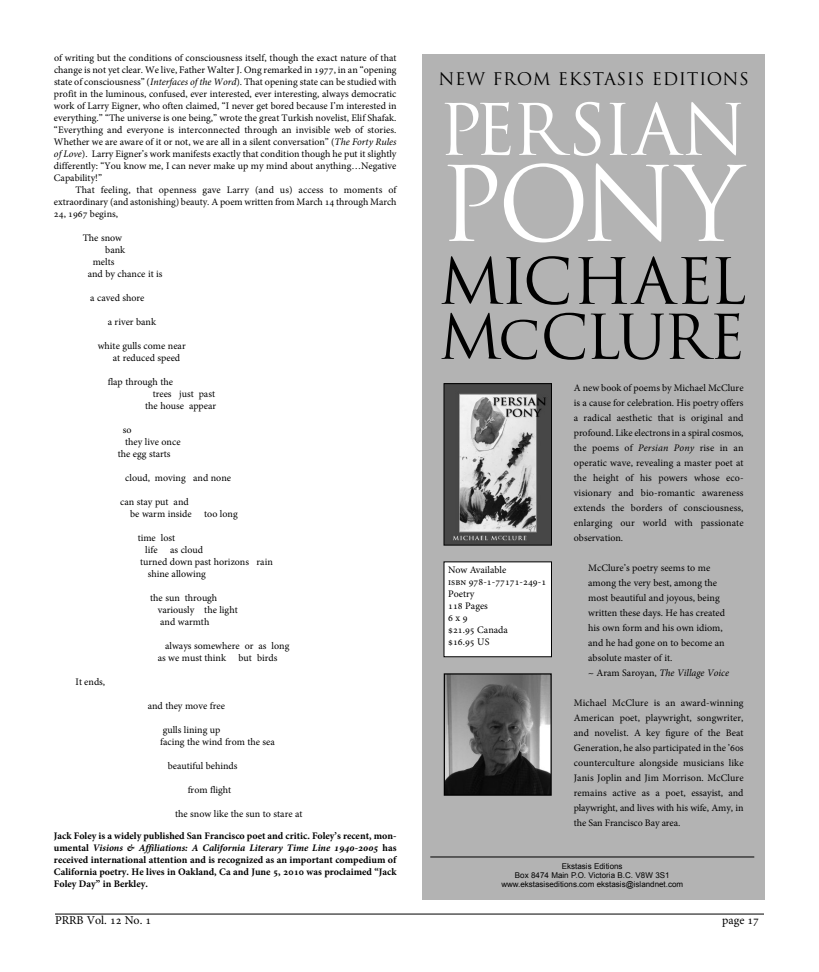
<style>
.page{position:relative;width:819px;height:972px;background:#fff}
.page>*{position:absolute;margin:0;border:0;box-sizing:border-box;transform-origin:0 0}
.t1{font:101px "Trajan Pro";color:#fff}
.t2{font:69px "Trajan Pro";letter-spacing:-.03em;color:#fff}
.t3{font:62px "Trajan Pro";letter-spacing:-.03em;color:#000}
.t4{font:60px "Trajan Pro";letter-spacing:-.055em;color:#000}
.t5{font:17px "Trajan Pro";letter-spacing:.035em;color:#000}
.t6{font:12px "Minion Pro";color:#000}
.t7{font:10px/15px "Minion Pro";color:#000}
.t8{font:700 10px/12px "Minion Pro";color:#000;text-align:justify}
.t9{font:8px/9px "Arial";color:#000;text-align:center}
.s1{font-style:italic}
</style>
<div class="page">
<hr style="left:55px;top:914px;width:709px;height:1px;background:#000">
<div style="left:422px;top:54px;width:343px;height:846px;background:#b3b3b3"></div>
<div style="left:444px;top:562px;width:107px;height:94px;background:#fff"></div>
<img style="left:446px;top:385px;width:104px;height:158px">
<div style="left:444px;top:383px;width:108px;height:162px;border:1px solid #000"></div>
<img style="left:446px;top:675px;width:104px;height:119px">
<div style="left:444px;top:673px;width:108px;height:123px;border:1px solid #000"></div>
<hr style="left:430px;top:856px;width:324px;height:1px;background:#000">
<p class="t7" style="left:54px;top:53px;width:344px;line-height:12px;text-align:justify">of writing but the conditions of consciousness itself, though the exact nature of that change is not yet clear. We live, Father Walter J. Ong remarked in 1977, in an “opening state of consciousness” (<span class="s1">Interfaces of the Word</span>). That opening state can be studied with profit in the luminous, confused, ever interested, ever interesting, always democratic work of Larry Eigner, who often claimed, “I never get bored because I’m interested in everything.” “The universe is one being,” wrote the great Turkish novelist, Elif Shafak. “Everything and everyone is interconnected through an invisible web of stories.<br>Whether we are aware of it or not, we are all in a silent conversation” (<span class="s1">The Forty Rules of Love</span>). Larry Eigner’s work manifests exactly that condition though he put it slightly differently: “You know me, I can never make up my mind about anything…Negative Capability!”</p>
<p class="t7" style="left:54px;top:185px;width:344px;line-height:12px;text-align:justify;text-indent:22px">That feeling, that openness gave Larry (and us) access to moments of extraordinary (and astonishing) beauty. A poem written from March 14 through March 24, 1967 begins,</p>
<p class="t7" style="left:83px;top:231px;width:41px">The snow</p>
<p class="t7" style="left:105px;top:243px;width:21px">bank</p>
<p class="t7" style="left:93px;top:255px;width:23px">melts</p>
<p class="t7" style="left:88px;top:267px;width:76px">and by chance it is</p>
<p class="t7" style="left:90px;top:291px;width:56px">a caved shore</p>
<p class="t7" style="left:108px;top:315px;width:50px">a river bank</p>
<p class="t7" style="left:113px;top:341px;width:74px;line-height:12px;text-indent:-15px">white gulls come near at reduced speed</p>
<p class="t7" style="left:108px;top:375px;width:67px">flap through the</p>
<p class="t7" style="left:153px;top:387px;width:64px">trees just past</p>
<p class="t7" style="left:145px;top:399px;width:73px">the house appear</p>
<p class="t7" style="left:123px;top:423px;width:10px">so</p>
<p class="t7" style="left:125px;top:435px;width:57px">they live once</p>
<p class="t7" style="left:118px;top:447px;width:54px">the egg starts</p>
<p class="t7" style="left:125px;top:471px;width:107px">cloud, moving and none</p>
<p class="t7" style="left:130px;top:497px;width:109px;line-height:12px;text-indent:-10px">can stay put and<br>be warm inside too long</p>
<p class="t7" style="left:138px;top:531px;width:39px">time lost</p>
<p class="t7" style="left:145px;top:543px;width:59px">life as cloud</p>
<p class="t7" style="left:140px;top:555px;width:134px">turned down past horizons rain</p>
<p class="t7" style="left:148px;top:567px;width:60px">shine allowing</p>
<p class="t7" style="left:158px;top:593px;width:82px;line-height:12px;text-indent:-7px">the sun through variously the light and warmth</p>
<p class="t7" style="left:158px;top:641px;width:133px;line-height:12px;text-indent:7px">always somewhere or as long as we must think but birds</p>
<p class="t7" style="left:76px;top:675px;width:31px">It ends,</p>
<p class="t7" style="left:148px;top:699px;width:79px">and they move free</p>
<p class="t7" style="left:160px;top:725px;width:116px;line-height:12px">gulls lining up<br>facing the wind from the sea</p>
<p class="t7" style="left:168px;top:759px;width:71px">beautiful behinds</p>
<p class="t7" style="left:188px;top:783px;width:45px">from flight</p>
<p class="t7" style="left:175px;top:807px;width:129px">the snow like the sun to stare at</p>
<p class="t8" style="left:54px;top:831px;width:344px">Jack Foley is a widely published San Francisco poet and critic. Foley’s recent, mon&shy;umental <span class="s1">Visions &amp; Affiliations: A California Literary Time Line 1940-2005</span> has received international attention and is recognized as an important compedium of California poetry. He lives in Oakland, Ca and June 5, 2010 was proclaimed “Jack Foley Day” in Berkley.</p>
<p class="t6" style="left:55px;top:916px;width:98px">PRRB Vol. 12 No. 1</p>
<p class="t6" style="left:722px;top:916px;width:38px">page 17</p>
<h3 class="t5" style="left:438px;top:72px;width:312px">NEW FROM EKSTASIS EDITIONS</h3>
<h2 class="t2" style="left:438px;top:103px;width:310px">PERSIAN</h2>
<h1 class="t1" style="left:438px;top:165px;width:306px">PONY</h1>
<h3 class="t3" style="left:438px;top:257px;width:310px">MICHAEL</h3>
<h3 class="t4" style="left:438px;top:314px;width:308px">McCLURE</h3>
<p class="t7" style="left:574px;top:381px;width:171px;text-align:justify">A new book of poems by Michael McClure is a cause for celebration. His poetry offers a radical aesthetic that is original and profound. Like electrons in a spiral cosmos, the poems of <span class="s1">Persian Pony</span> rise in an operatic wave, revealing a master poet at the height of his powers whose eco&shy;visionary and bio-romantic awareness extends the borders of consciousness, enlarging our world with passionate observation.</p>
<p class="t7" style="left:588px;top:561px;width:142px">McClure’s poetry seems to me among the very best, among the most beautiful and joyous, being written these days. He has created his own form and his own idiom, and he had gone on to become an absolute master of it.<br>~ Aram Saroyan, <span class="s1">The Village Voice</span></p>
<p class="t7" style="left:574px;top:696px;width:171px;text-align:justify">Michael McClure is an award-winning American poet, playwright, songwriter, and novelist. A key figure of the Beat Generation, he also participated in the ’60s counterculture alongside musicians like Janis Joplin and Jim Morrison. McClure remains active as a poet, essayist, and playwright, and lives with his wife, Amy, in the San Francisco Bay area.</p>
<p class="t7" style="left:448px;top:565px;width:99px;line-height:12px">Now Available<br>isbn 978-1-77171-249-1<br>Poetry<br>118 Pages<br>6x9<br>$21.95 Canada<br>$16.95 US</p>
<p class="t9" style="left:501px;top:861px;width:183px">Ekstasis Editions<br>Box 8474 Main P.O. Victoria B.C. V8W 3S1 www.ekstasiseditions.com ekstasis@islandnet.com</p>
</div>
